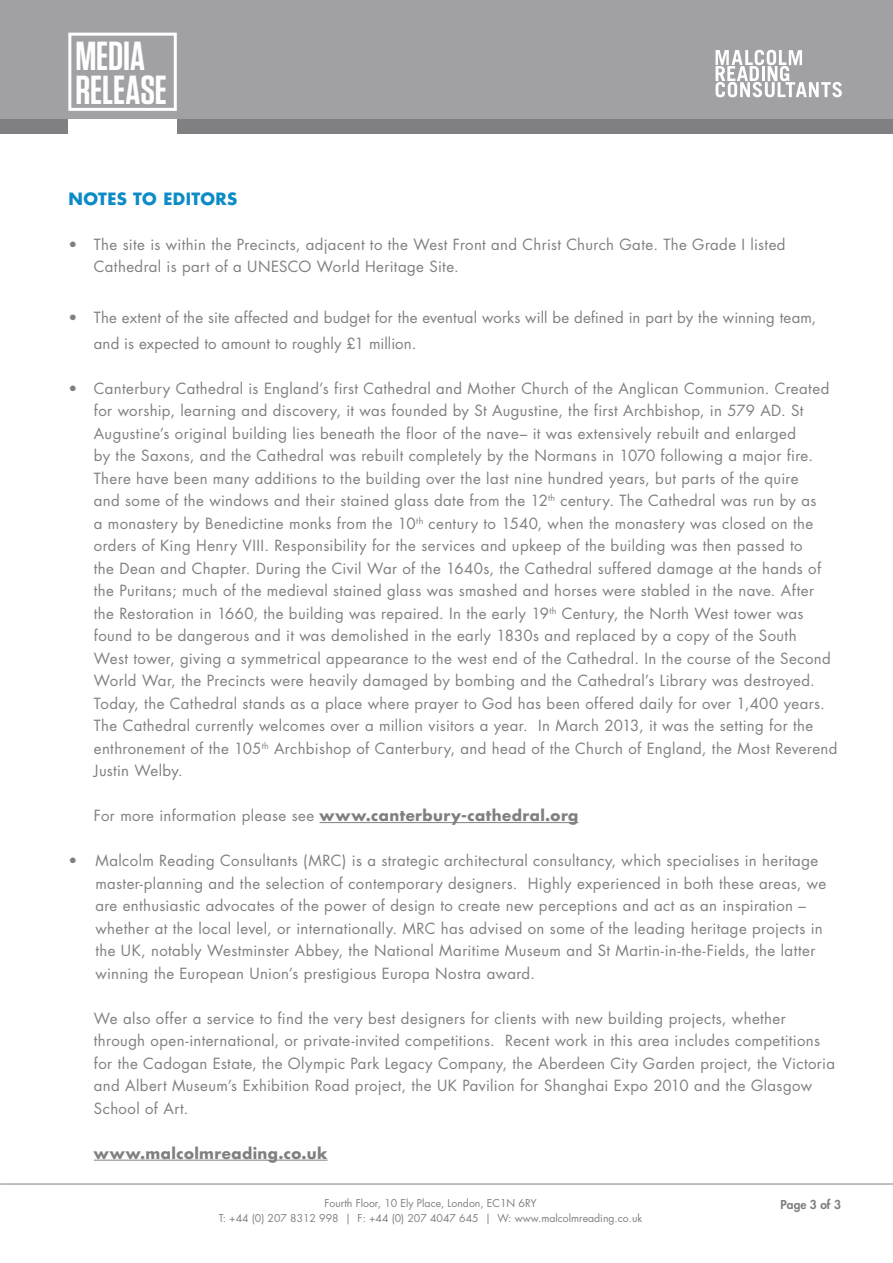
<style>
.page{position:relative;width:893px;height:1263px;background:#fff}
.page>*{position:absolute;margin:0;border:0;box-sizing:border-box;transform-origin:0 0}
.t1{font:600 40.5px "Tungsten";letter-spacing:-.005em;color:#fff}
.t2{font:700 16.5px "Futura";letter-spacing:.02em;color:#0d8bc6}
.t3{font:15px/22.5px "Futura";letter-spacing:.025em;color:#808083}
.t4{font:700 15px "Futura";letter-spacing:.03em;color:#808083}
.t5{font:800 12px "Futura";color:#808083}
.t6{font:10.5px "Futura";color:#808083}
.s1{font-weight:400}
</style>
<div class="page">
<hr style="left:320px;top:822px;width:258px;height:1px;background:#808083">
<hr style="left:94px;top:1160px;width:234px;height:1px;background:#808083">
<hr style="left:0;top:1184px;width:893px;height:1px;background:#808083">
<div style="left:0;top:0;width:893px;height:132px;background:#a1a1a5"></div>
<svg style="left:716px;top:50px;width:126px;height:47px"></svg>
<div style="left:68px;top:33px;width:109px;height:78px;border:3px solid #fff"></div>
<div style="left:0;top:119px;width:893px;height:14px;background:#808083"></div>
<div style="left:68px;top:119px;width:109px;height:22px;background:#fff"></div>
<p class="t1" style="left:75px;top:31px;width:71px">MEDIA</p>
<p class="t1" style="left:75px;top:66px;width:93px">RELEASE</p>
<p class="t2" style="left:68px;top:187px;width:171px">NOTES TO EDITORS</p>
<p class="t3" style="left:94px;top:233px;width:693px;text-indent:-26px">• The site is within the Precincts, adjacent to the West Front and Christ Church Gate. The Grade I listed<br>Cathedral is part of a UNESCO World Heritage Site.</p>
<p class="t3" style="left:94px;top:305px;width:724px;line-height:25.5px;text-indent:-26px">• The extent of the site affected and budget for the eventual works will be defined in part by the winning team, and is expected to amount to roughly £1 million.</p>
<p class="t3" style="left:94px;top:377px;width:745px;text-indent:-26px">• Canterbury Cathedral is England’s first Cathedral and Mother Church of the Anglican Communion. Created for worship, learning and discovery, it was founded by St Augustine, the first Archbishop, in 579 AD. St Augustine’s original building lies beneath the floor of the nave– it was extensively rebuilt and enlarged<br>by the Saxons, and the Cathedral was rebuilt completely by the Normans in 1070 following a major fire.<br>There have been many additions to the building over the last nine hundred years, but parts of the quire<br>and some of the windows and their stained glass date from the 12<sup>th</sup> century. The Cathedral was run by as<br>a monastery by Benedictine monks from the 10<sup>th</sup> century to 1540, when the monastery was closed on the orders of King Henry VIII. Responsibility for the services and upkeep of the building was then passed to<br>the Dean and Chapter. During the Civil War of the 1640s, the Cathedral suffered damage at the hands of the Puritans; much of the medieval stained glass was smashed and horses were stabled in the nave. After the Restoration in 1660, the building was repaired. In the early 19<sup>th</sup> Century, the North West tower was found to be dangerous and it was demolished in the early 1830s and replaced by a copy of the South<br>West tower, giving a symmetrical appearance to the west end of the Cathedral. In the course of the Second World War, the Precincts were heavily damaged by bombing and the Cathedral’s Library was destroyed.<br>Today, the Cathedral stands as a place where prayer to God has been offered daily for over 1,400 years.<br>The Cathedral currently welcomes over a million visitors a year. In March 2013, it was the setting for the enthronement of the 105<sup>th</sup> Archbishop of Canterbury, and head of the Church of England, the Most Reverend Justin Welby.</p>
<p class="t4" style="left:94px;top:805px;width:486px"><span class="s1">For more information please see</span> www.canterbury-cathedral.org</p>
<p class="t3" style="left:95px;top:849px;width:732px;text-indent:-27px">• Malcolm Reading Consultants (MRC) is a strategic architectural consultancy, which specialises in heritage master-planning and the selection of contemporary designers. Highly experienced in both these areas, we are enthusiastic advocates of the power of design to create new perceptions and act as an inspiration – whether at the local level, or internationally. MRC has advised on some of the leading heritage projects in the UK, notably Westminster Abbey, the National Maritime Museum and St Martin-in-the-Fields, the latter winning the European Union’s prestigious Europa Nostra award.</p>
<p class="t3" style="left:94px;top:1007px;width:743px">We also offer a service to find the very best designers for clients with new building projects, whether through open-international, or private-invited competitions. Recent work in this area includes competitions for the Cadogan Estate, the Olympic Park Legacy Company, the Aberdeen City Garden project, the Victoria and Albert Museum’s Exhibition Road project, the UK Pavilion for Shanghai Expo 2010 and the Glasgow School of Art.</p>
<p class="t4" style="left:94px;top:1143px;width:235px">www.malcolmreading.co.uk</p>
<p class="t6" style="left:324px;top:1197px;width:214px">Fourth Floor, 10 Ely Place, London, EC1N 6RY</p>
<p class="t6" style="left:219px;top:1212px;width:425px">T: +44 (0) 207 8312 998 | F: +44 (0) 207 4047 645 | W: www.malcolmreading.co.uk</p>
<p class="t5" style="left:781px;top:1196px;width:62px">Page 3 of 3</p>
</div>
